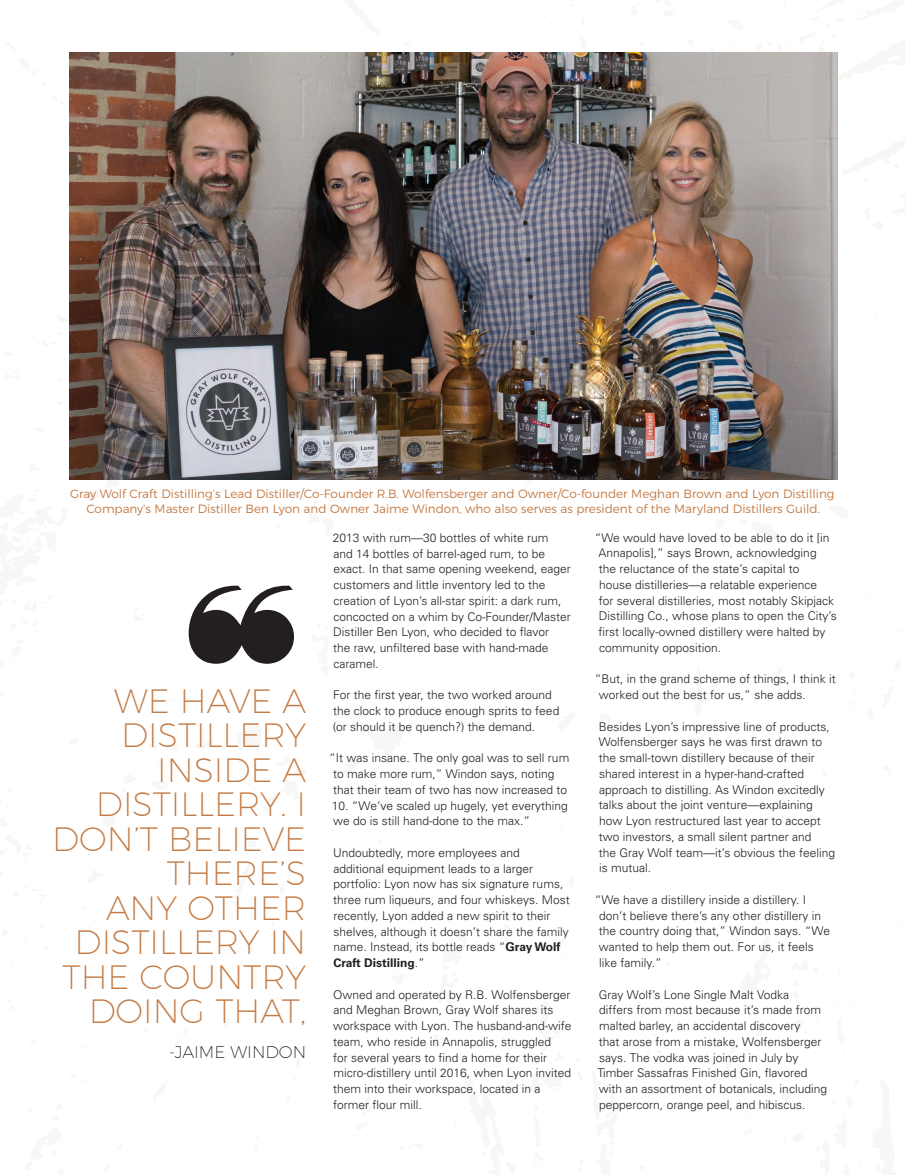
<style>
.page{position:relative;width:905px;height:1175px;background:#fff}
.page>*{position:absolute;margin:0;border:0;box-sizing:border-box;transform-origin:0 0}
.t1{font:200 33.75px/34.5px "Montserrat";color:#c37a43;text-align:right}
.t2{font:200 16.8px "Montserrat";color:#231f20}
.t3{font:300 12px/15.8px "Univers";color:#231f20}
.t4{font:300 12px/15.8px "Montserrat";color:#c37943;text-align:center}
.s1{font-weight:700}
</style>
<div class="page">
<div style="left:791px;top:1133px;width:13px;height:9px;background:#f7f7f6;border-radius:4px"></div>
<img style="left:69px;top:52px;width:768px;height:427px">
<p class="t4" style="left:70px;top:484px;width:765px">Gray Wolf Craft Distilling’s Lead Distiller/Co-Founder R.B. Wolfensberger and Owner/Co-founder Meghan Brown and Lyon Distilling<br>Company’s Master Distiller Ben Lyon and Owner Jaime Windon, who also serves as president of the Maryland Distillers Guild.</p>
<h1 class="t1" style="left:52px;top:680px;width:255px">WE HAVE A<br>DISTILLERY<br>INSIDE A<br>DISTILLERY. I<br>DON’T BELIEVE<br>THERE’S<br>ANY OTHER<br>DISTILLERY IN<br>THE COUNTRY<br>DOING THAT,</h1>
<h2 class="t2" style="left:169px;top:1039px;width:138px">-JAIME WINDON</h2>
<p class="t3" style="left:333px;top:530px;width:239px">2013 with rum—30 bottles of white rum<br>and 14 bottles of barrel-aged rum, to be exact. In that same opening weekend, eager customers and little inventory led to the creation of Lyon’s all-star spirit: a dark rum, concocted on a whim by Co-Founder/Master Distiller Ben Lyon, who decided to flavor<br>the raw, unfiltered base with hand-made caramel.</p>
<p class="t3" style="left:333px;top:687px;width:228px">For the first year, the two worked around the clock to produce enough sprits to feed (or should it be quench?) the demand.</p>
<p class="t3" style="left:333px;top:750px;width:238px;text-indent:-4px">“It was insane. The only goal was to sell rum to make more rum,” Windon says, noting that their team of two has now increased to</p>
<p class="t3" style="left:332px;top:797px;width:237px">10. “We’ve scaled up hugely, yet everything we do is still hand-done to the max.”</p>
<p class="t3" style="left:333px;top:844px;width:238px">Undoubtedly, more employees and additional equipment leads to a larger portfolio: Lyon now has six signature rums, three rum liqueurs, and four whiskeys. Most recently, Lyon added a new spirit to their shelves, although it doesn’t share the family name. Instead, its bottle reads “<span class="s1">Gray Wolf Craft Distilling</span>.”</p>
<p class="t3" style="left:333px;top:986px;width:240px">Owned and operated by R.B. Wolfensberger and Meghan Brown, Gray Wolf shares its workspace with Lyon. The husband-and-wife team, who reside in Annapolis, struggled<br>for several years to find a home for their micro-distillery until 2016, when Lyon invited them into their workspace, located in a former flour mill.</p>
<p class="t3" style="left:598px;top:529px;width:240px;text-indent:-4px">“We would have loved to be able to do it [in Annapolis],” says Brown, acknowledging the reluctance of the state’s capital to<br>house distilleries—a relatable experience<br>for several distilleries, most notably Skipjack Distilling Co., whose plans to open the City’s first locally-owned distillery were halted by community opposition.</p>
<p class="t3" style="left:599px;top:671px;width:238px;text-indent:-4px">“But, in the grand scheme of things, I think it worked out the best for us,” she adds.</p>
<p class="t3" style="left:598px;top:718px;width:238px">Besides Lyon’s impressive line of products, Wolfensberger says he was first drawn to the small-town distillery because of their shared interest in a hyper-hand-crafted approach to distilling. As Windon excitedly talks about the joint venture—explaining how Lyon restructured last year to accept two investors, a small silent partner and<br>the Gray Wolf team—it’s obvious the feeling is mutual.</p>
<p class="t3" style="left:598px;top:891px;width:233px;text-indent:-4px">“We have a distillery inside a distillery. I don’t believe there’s any other distillery in the country doing that,” Windon says. “We wanted to help them out. For us, it feels like family.”</p>
<p class="t3" style="left:597px;top:986px;width:231px">Gray Wolf’s Lone Single Malt Vodka<br>differs from most because it’s made from malted barley, an accidental discovery<br>that arose from a mistake, Wolfensberger says. The vodka was joined in July by Timber Sassafras Finished Gin, flavored with an assortment of botanicals, including peppercorn, orange peel, and hibiscus.</p>
</div>
